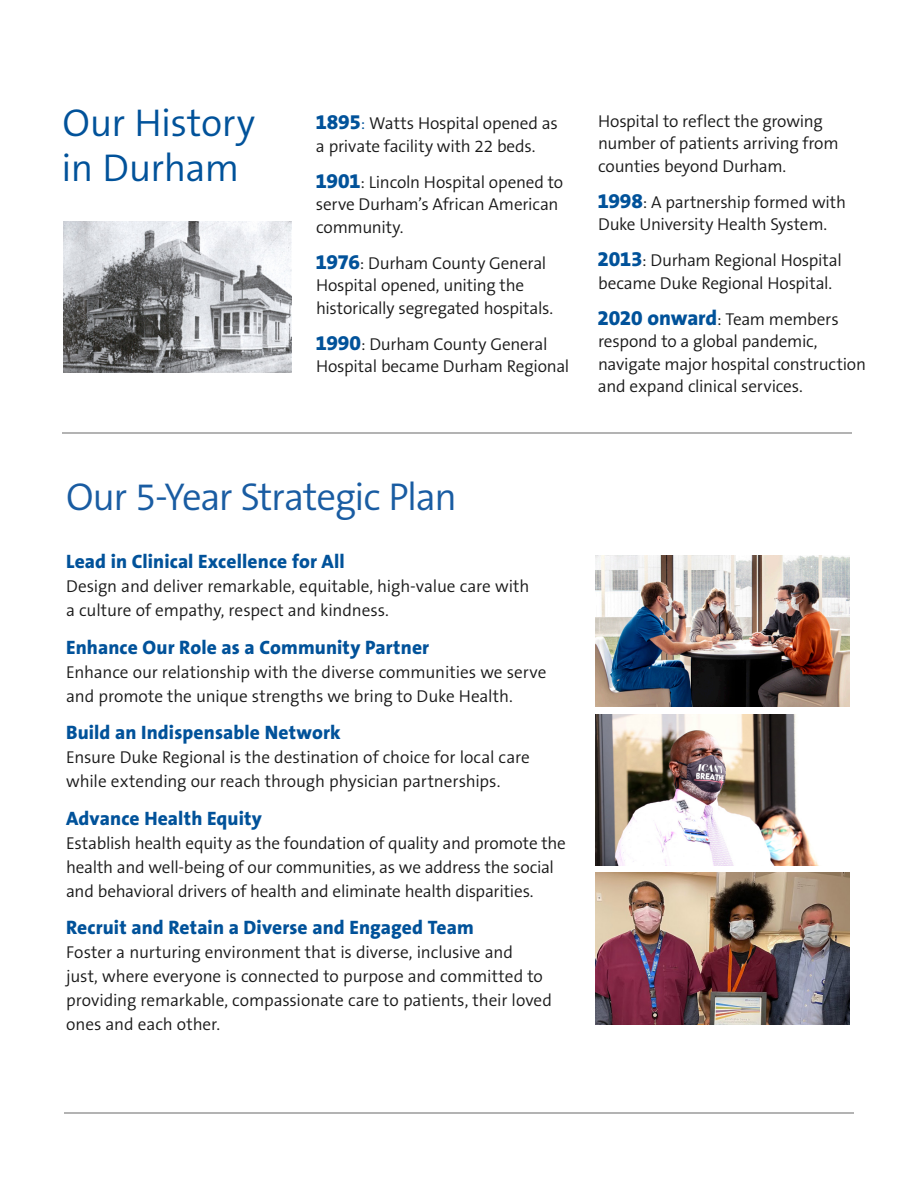
<style>
.page{position:relative;width:918px;height:1188px;background:#fff}
.page>*{position:absolute;margin:0;border:0;box-sizing:border-box;transform-origin:0 0}
.t1{font:300 39px "The Sans B4";letter-spacing:-.035em;color:#195ca2}
.t2{font:300 39px/45px "The Sans B4";letter-spacing:-.015em;color:#01529a}
.t3{font:800 19.5px "The Sans B8";letter-spacing:.005em;color:#01529a}
.t4{font:300 17.25px/22.5px "The Sans B4";letter-spacing:-.01em;color:#1a1a1a}
.s1{font-family:"The Sans B8";font-weight:800;font-size:21px;color:#01529a}
.s2{color:#01529a}
</style>
<div class="page">
<hr style="left:64px;top:1113px;width:790px;height:1px;background:#b3b3b3">
<hr style="left:63px;top:432px;width:789px;height:1px;background:#b3b3b3">
<img style="left:63px;top:221px;width:228px;height:152px">
<img style="left:596px;top:556px;width:253px;height:151px">
<img style="left:596px;top:714px;width:222px;height:151px">
<img style="left:596px;top:873px;width:253px;height:151px">
<h2 class="t2" style="left:62px;top:102px;width:195px">Our History in Durham</h2>
<p class="t4" style="left:316px;top:113px;width:244px"><span class="s1">1895</span><span class="s2">:</span> Watts Hospital opened as a private facility with 22 beds.</p>
<p class="t4" style="left:316px;top:171px;width:249px"><span class="s1">1901</span>: Lincoln Hospital opened to serve Durham’s African American community.</p>
<p class="t4" style="left:316px;top:252px;width:239px"><span class="s1">1976</span>: Durham County General<br>Hospital opened, uniting the historically segregated hospitals.</p>
<p class="t4" style="left:316px;top:333px;width:255px"><span class="s1">1990</span>: Durham County General<br>Hospital became Durham Regional</p>
<p class="t4" style="left:598px;top:110px;width:242px">Hospital to reflect the growing number of patients arriving from counties beyond Durham.</p>
<p class="t4" style="left:598px;top:191px;width:250px"><span class="s1">1998</span>: A partnership formed with<br>Duke University Health System.</p>
<p class="t4" style="left:598px;top:250px;width:246px"><span class="s1">2013</span>: Durham Regional Hospital became Duke Regional Hospital.</p>
<p class="t4" style="left:598px;top:308px;width:270px"><span class="s1">2020 onward</span>: Team members respond to a global pandemic, navigate major hospital construction and expand clinical services.</p>
<h2 class="t1" style="left:66px;top:477px;width:392px">Our 5-Year Strategic Plan</h2>
<h3 class="t3" style="left:66px;top:551px;width:280px">Lead in Clinical Excellence for All</h3>
<p class="t4" style="left:66px;top:575px;width:465px;line-height:24px">Design and deliver remarkable, equitable, high-value care with a culture of empathy, respect and kindness.</p>
<h3 class="t3" style="left:66px;top:637px;width:365px">Enhance Our Role as a Community Partner</h3>
<p class="t4" style="left:66px;top:661px;width:482px;line-height:24px">Enhance our relationship with the diverse communities we serve and promote the unique strengths we bring to Duke Health.</p>
<h3 class="t3" style="left:66px;top:722px;width:276px">Build an Indispensable Network</h3>
<p class="t4" style="left:66px;top:746px;width:465px;line-height:24px">Ensure Duke Regional is the destination of choice for local care while extending our reach through physician partnerships.</p>
<h3 class="t3" style="left:66px;top:808px;width:197px">Advance Health Equity</h3>
<p class="t4" style="left:66px;top:832px;width:501px;line-height:24px">Establish health equity as the foundation of quality and promote the health and well-being of our communities, as we address the social and behavioral drivers of health and eliminate health disparities.</p>
<h3 class="t3" style="left:66px;top:917px;width:409px">Recruit and Retain a Diverse and Engaged Team</h3>
<p class="t4" style="left:66px;top:941px;width:487px;line-height:24px">Foster a nurturing environment that is diverse, inclusive and<br>just, where everyone is connected to purpose and committed to providing remarkable, compassionate care to patients, their loved ones and each other.</p>
</div>
